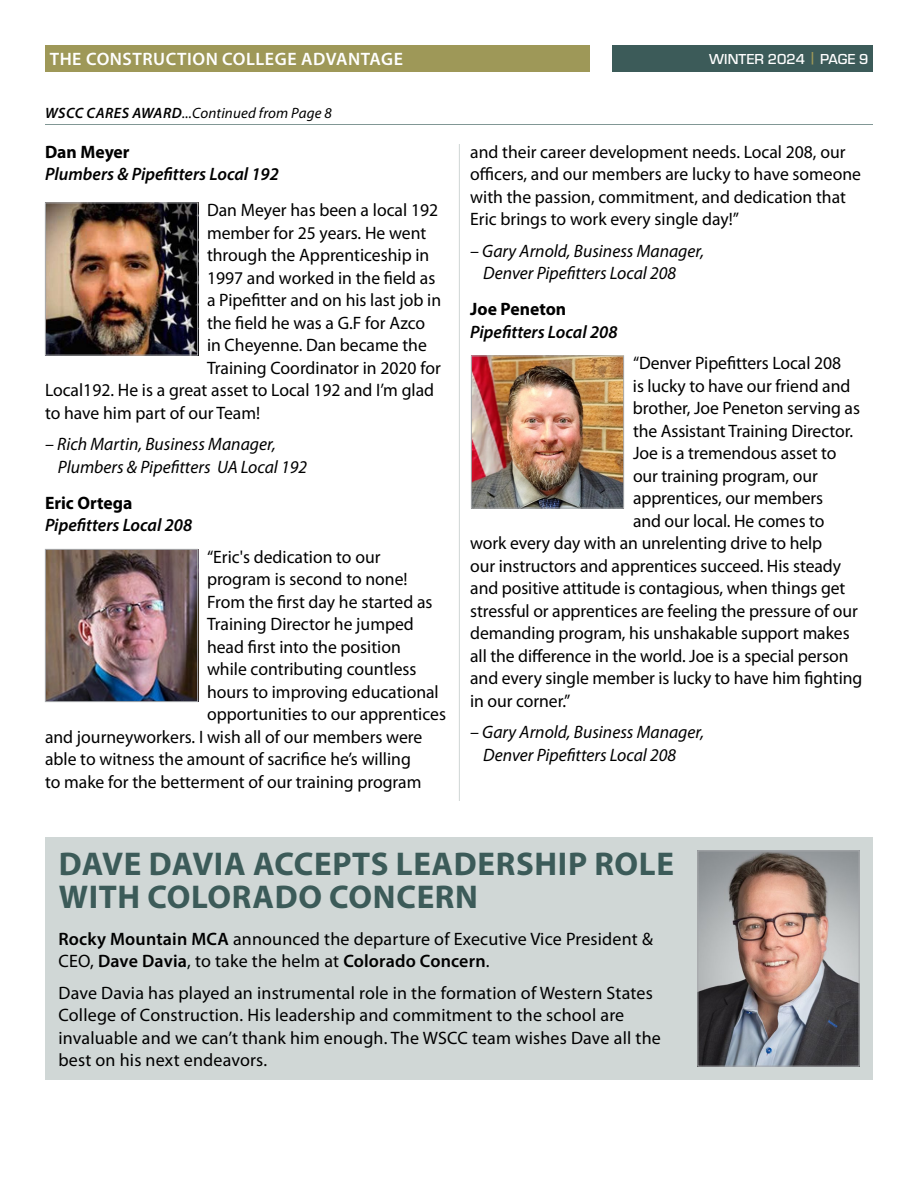
<style>
.page{position:relative;width:918px;height:1188px;background:#fff}
.page>*{position:absolute;margin:0;border:0;box-sizing:border-box;transform-origin:0 0}
.t1{font:700 33px/33px "Myriad Pro";letter-spacing:.02em;color:#3c5b59}
.t2{font:18px/22.5px "Myriad Pro";color:#000}
.t3{font:italic 18px/22.5px "Myriad Pro";color:#000}
.t4{font:italic 600 18px "Myriad Pro";color:#000}
.t5{font:600 18px "Myriad Pro";letter-spacing:.03em;color:#fff}
.t6{font:700 18px "Myriad Pro";color:#000}
.t7{font:18px "Myriad Pro";color:#000;scale:.96 1}
.t8{font:italic 15px "Myriad Pro";letter-spacing:.01em;color:#000}
.t9{font:500 15px "Eurostile";color:#fff}
.s1{color:#9e9858}
.s2{font-weight:600}
</style>
<div class="page">
<div style="left:45px;top:45px;width:545px;height:27px;background:#9e9858"></div>
<div style="left:612px;top:45px;width:261px;height:27px;background:#3c5b59"></div>
<hr style="left:459px;top:144px;width:1px;height:657px;background:#d0d7d6">
<hr style="left:45px;top:124px;width:828px;height:1px;background:#819795">
<img style="left:47px;top:204px;width:149px;height:150px">
<div style="left:45px;top:202px;width:153px;height:154px;border:1px solid #a7a9ac"></div>
<img style="left:47px;top:551px;width:149px;height:149px">
<div style="left:45px;top:549px;width:153px;height:153px;border:1px solid #a7a9ac"></div>
<img style="left:471px;top:355px;width:153px;height:151px">
<div style="left:471px;top:356px;width:153px;height:152px;border:1px solid #a7a9ac"></div>
<div style="left:45px;top:837px;width:828px;height:243px;background:#d0d7d6"></div>
<img style="left:698px;top:850px;width:162px;height:214px">
<div style="left:698px;top:851px;width:162px;height:215px;border:1px solid #a7a9ac"></div>
<p class="t5" style="left:50px;top:48px;width:355px">THE CONSTRUCTION COLLEGE ADVANTAGE</p>
<p class="t9" style="left:709px;top:48px;width:161px">WINTER 2024 <span class="s1">|</span> PAGE 9</p>
<p class="t8" style="left:45px;top:104px;width:288px"><span class="s2">WSCC CARES AWARD</span>...Continued from Page 8</p>
<p class="t6" style="left:45px;top:140px;width:86px">Dan Meyer</p>
<p class="t4" style="left:45px;top:163px;width:235px">Plumbers &amp; Pipefitters Local 192</p>
<p class="t2" style="left:207px;top:198px;width:233px">Dan Meyer has been a local 192</p>
<p class="t2" style="left:207px;top:221px;width:221px">member for 25 years. He went</p>
<p class="t2" style="left:207px;top:243px;width:224px">through the Apprenticeship in</p>
<p class="t2" style="left:207px;top:266px;width:230px">1997 and worked in the field as</p>
<p class="t2" style="left:207px;top:288px;width:236px">a Pipefitter and on his last job in</p>
<p class="t2" style="left:207px;top:311px;width:220px">the field he was a G.F for Azco</p>
<p class="t2" style="left:207px;top:333px;width:221px">in Cheyenne. Dan became the</p>
<p class="t2" style="left:207px;top:356px;width:235px">Training Coordinator in 2020 for</p>
<p class="t2" style="left:45px;top:378px;width:391px">Local192. He is a great asset to Local 192 and I’m glad</p>
<p class="t2" style="left:45px;top:401px;width:217px">to have him part of our Team!</p>
<p class="t3" style="left:58px;top:432px;width:251px;text-indent:-13px">– Rich Martin, Business Manager,<br>Plumbers &amp; Pipefitters UA Local 192</p>
<p class="t6" style="left:45px;top:491px;width:89px">Eric Ortega</p>
<p class="t4" style="left:45px;top:514px;width:149px">Pipefitters Local 208</p>
<p class="t2" style="left:207px;top:545px;width:175px">“Eric's dedication to our</p>
<p class="t2" style="left:207px;top:567px;width:202px">program is second to none!</p>
<p class="t2" style="left:207px;top:590px;width:227px">From the first day he started as</p>
<p class="t2" style="left:207px;top:612px;width:208px">Training Director he jumped</p>
<p class="t2" style="left:207px;top:635px;width:195px">head first into the position</p>
<p class="t2" style="left:207px;top:657px;width:211px">while contributing countless</p>
<p class="t2" style="left:207px;top:680px;width:233px">hours to improving educational</p>
<p class="t2" style="left:207px;top:702px;width:241px">opportunities to our apprentices</p>
<p class="t2" style="left:45px;top:725px;width:379px">and journeyworkers. I wish all of our members were</p>
<p class="t2" style="left:45px;top:747px;width:367px">able to witness the amount of sacrifice he’s willing</p>
<p class="t2" style="left:45px;top:770px;width:378px">to make for the betterment of our training program</p>
<p class="t2" style="left:470px;top:140px;width:392px">and their career development needs. Local 208, our officers, and our members are lucky to have someone with the passion, commitment, and dedication that Eric brings to work every single day!”</p>
<p class="t3" style="left:483px;top:239px;width:223px;text-indent:-13px">– Gary Arnold, Business Manager,<br>Denver Pipefitters Local 208</p>
<p class="t6" style="left:470px;top:297px;width:98px">Joe Peneton</p>
<p class="t4" style="left:470px;top:320px;width:149px">Pipefitters Local 208</p>
<p class="t7" style="left:633px;top:352px;width:218px">“Denver Pipefitters Local 208</p>
<p class="t2" style="left:633px;top:374px;width:219px">is lucky to have our friend and</p>
<p class="t2" style="left:633px;top:396px;width:229px">brother, Joe Peneton serving as</p>
<p class="t2" style="left:633px;top:419px;width:222px">the Assistant Training Director.</p>
<p class="t2" style="left:633px;top:441px;width:205px">Joe is a tremendous asset to</p>
<p class="t2" style="left:633px;top:464px;width:186px">our training program, our</p>
<p class="t2" style="left:633px;top:486px;width:192px">apprentices, our members</p>
<p class="t2" style="left:633px;top:509px;width:193px">and our local. He comes to</p>
<p class="t2" style="left:470px;top:531px;width:354px">work every day with an unrelenting drive to help</p>
<p class="t2" style="left:470px;top:554px;width:372px">our instructors and apprentices succeed. His steady</p>
<p class="t2" style="left:470px;top:576px;width:377px">and positive attitude is contagious, when things get</p>
<p class="t2" style="left:470px;top:599px;width:389px">stressful or apprentices are feeling the pressure of our</p>
<p class="t2" style="left:470px;top:621px;width:381px">demanding program, his unshakable support makes</p>
<p class="t2" style="left:470px;top:644px;width:380px">all the difference in the world. Joe is a special person</p>
<p class="t2" style="left:470px;top:666px;width:394px">and every single member is lucky to have him fighting</p>
<p class="t2" style="left:470px;top:689px;width:102px">in our corner.”</p>
<p class="t3" style="left:483px;top:720px;width:223px;text-indent:-13px">– Gary Arnold, Business Manager,<br>Denver Pipefitters Local 208</p>
<h1 class="t1" style="left:59px;top:847px;width:617px">DAVE DAVIA ACCEPTS LEADERSHIP ROLE<br>WITH COLORADO CONCERN</h1>
<p class="t2" style="left:58px;top:927px;width:596px"><span class="s2">Rocky Mountain MCA</span> announced the departure of Executive Vice President &amp;<br>CEO, <span class="s2">Dave Davia</span>, to take the helm at <span class="s2">Colorado Concern</span>.</p>
<p class="t2" style="left:58px;top:981px;width:604px">Dave Davia has played an instrumental role in the formation of Western States College of Construction. His leadership and commitment to the school are invaluable and we can’t thank him enough. The WSCC team wishes Dave all the best on his next endeavors.</p>
</div>
